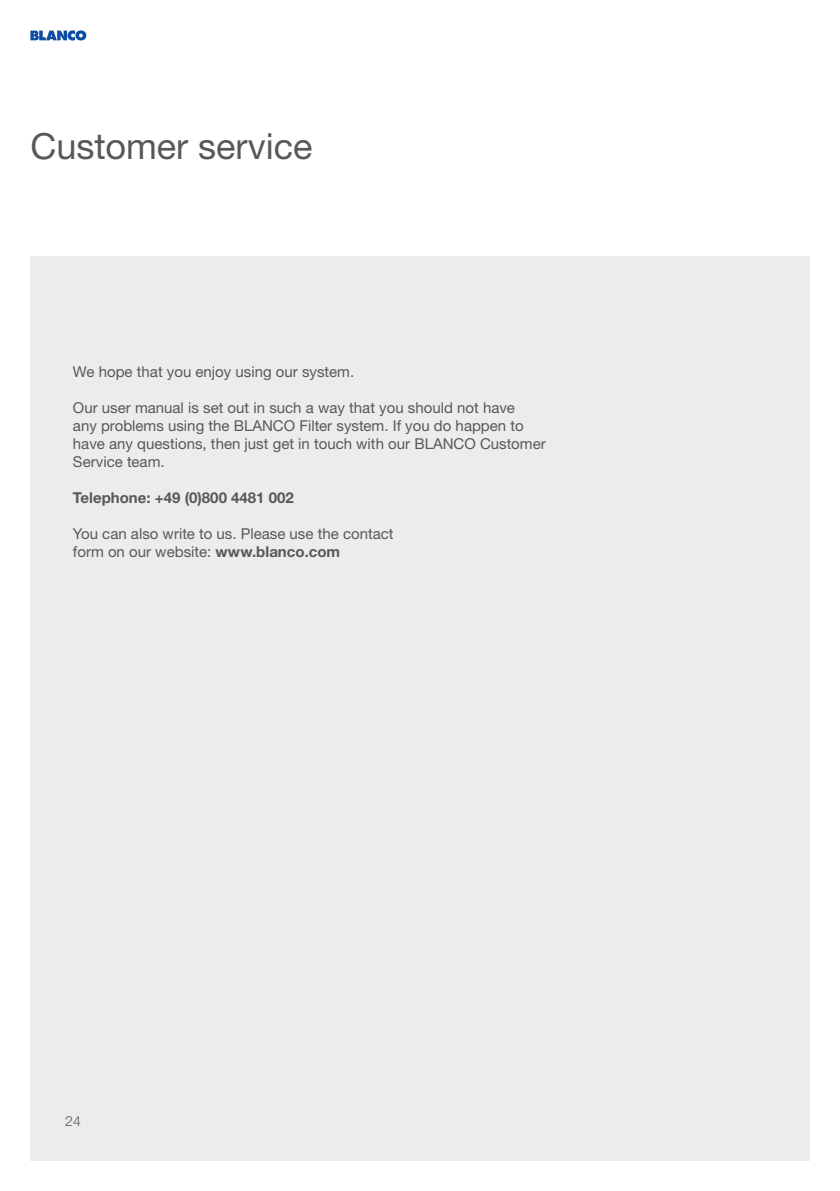
<style>
.page{position:relative;width:840px;height:1191px;background:#fff}
.page>*{position:absolute;margin:0;border:0;box-sizing:border-box;transform-origin:0 0}
.t1{font:36px "Helvetica Neue LTW1 G";color:#57585a}
.t2{font:15px/18px "Helvetica Neue LTW1 G";color:#57585a}
.t3{font:700 15px "Helvetica Neue LTW1 G";color:#57585a}
.t4{font:300 14px "Helvetica Neue LTW1 G";color:#57585a}
.s1{font-weight:700}
</style>
<div class="page">
<div style="left:30px;top:256px;width:779px;height:904px;background:#ececee"></div>
<svg style="left:30px;top:30px;width:56px;height:11px"></svg>
<h1 class="t1" style="left:30px;top:124px;width:283px">Customer service</h1>
<p class="t2" style="left:73px;top:362px;width:282px">We hope that you enjoy using our system.</p>
<p class="t2" style="left:73px;top:398px;width:474px">Our user manual is set out in such a way that you should not have<br>any problems using the BLANCO Filter system. If you do happen to have any questions, then just get in touch with our BLANCO Customer Service team.</p>
<p class="t3" style="left:73px;top:488px;width:222px">Telephone: +49 (0)800 4481 002</p>
<p class="t2" style="left:73px;top:524px;width:322px">You can also write to us. Please use the contact form on our website: <span class="s1">www.blanco.com</span></p>
<p class="t4" style="left:65px;top:1112px;width:17px">24</p>
</div>
